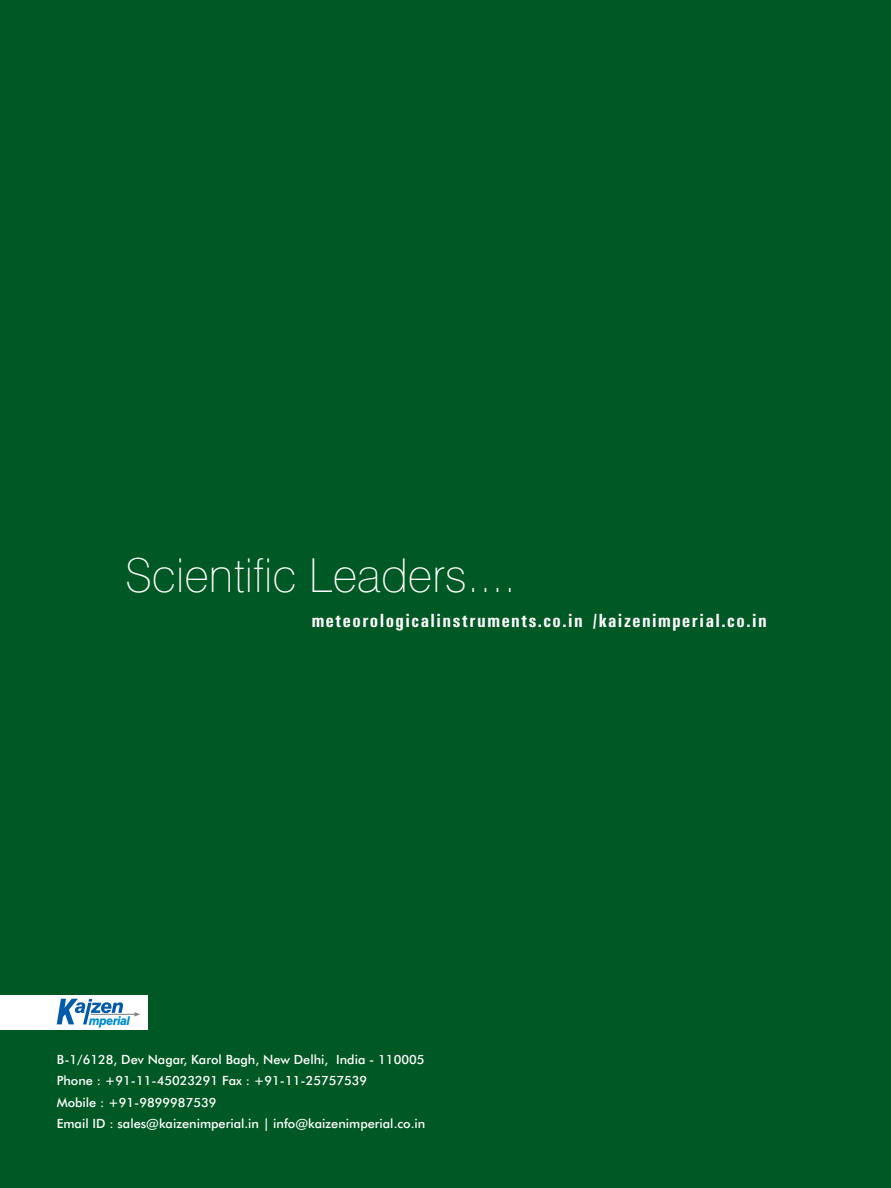
<style>
.page{position:relative;width:891px;height:1188px;background:#005824}
.page>*{position:absolute;margin:0;border:0;box-sizing:border-box;transform-origin:0 0}
.t1{font:100 46.8px "Swiss 721 BT";color:#fff}
.t2{font:700 19.05px "Univers Condensed";letter-spacing:.075em;color:#fff}
.t3{font:500 12.75px/21.5px "Futura BT";color:#fff}
.t4{font:italic 800 12.15px "Swiss 721 BT";letter-spacing:-.035em;color:#008cd0;scale:.93 1}
</style>
<div class="page">
<div style="left:0;top:996px;width:147px;height:34px;background:#fff"></div>
<svg style="left:57px;top:999px;width:66px;height:25px"></svg>
<hr style="left:91px;top:1014px;width:46px;height:1px;background:#808285">
<svg style="left:134px;top:1012px;width:6px;height:5px"></svg>
<h1 class="t1" style="left:125px;top:556px;width:392px">Scientific Leaders....</h1>
<h2 class="t2" style="left:312px;top:614px;width:457px">meteorologicalinstruments.co.in /kaizenimperial.co.in</h2>
<p class="t4" style="left:89px;top:1015px;width:46px">mperial</p>
<p class="t3" style="left:57px;top:1050px;width:370px">B-1/6128, Dev Nagar, Karol Bagh, New Delhi, India - 110005<br>Phone : +91-11-45023291 Fax : +91-11-25757539<br>Mobile : +91-9899987539<br>Email ID : sales@kaizenimperial.in | info@kaizenimperial.co.in</p>
</div>
